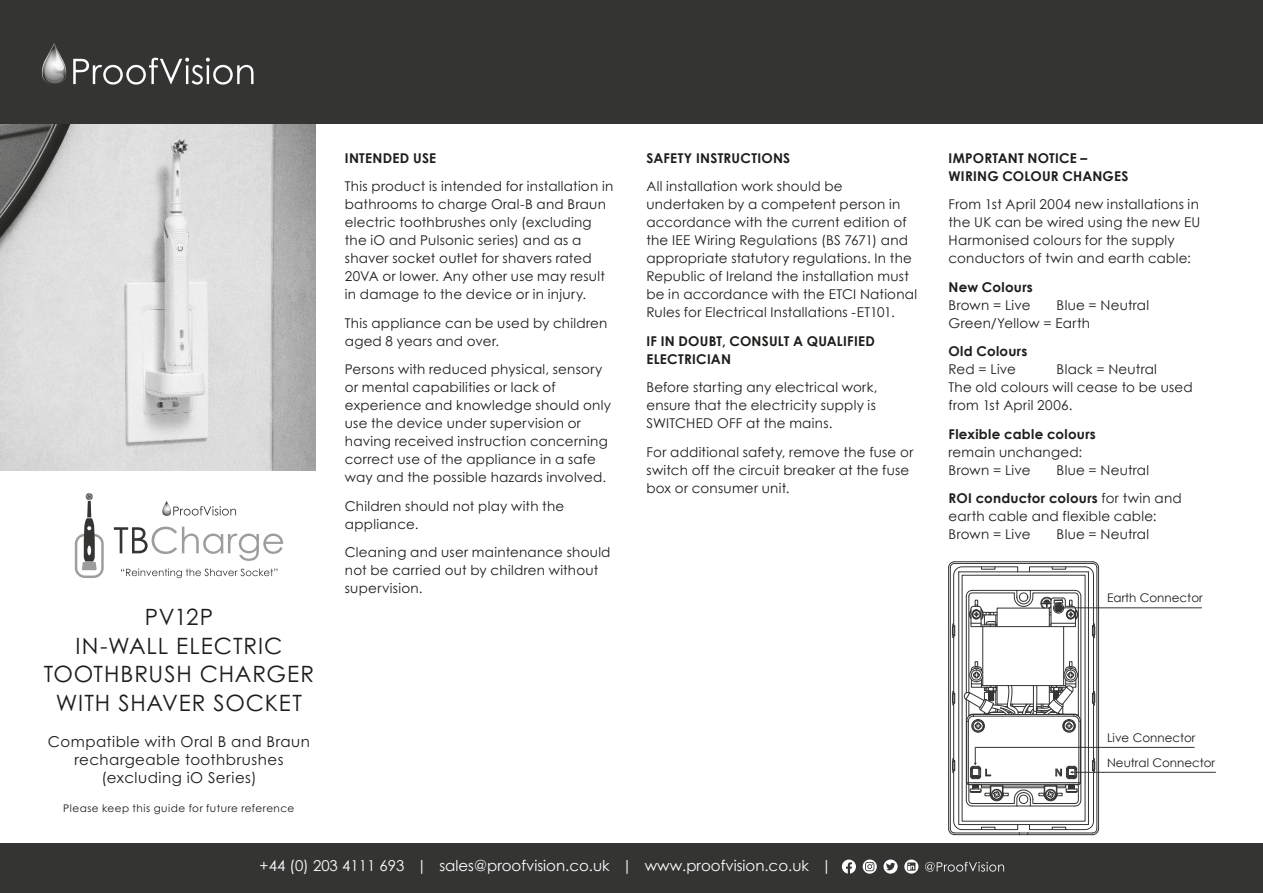
<style>
.page{position:relative;width:1263px;height:893px;background:#fff}
.page>*{position:absolute;margin:0;border:0;box-sizing:border-box;transform-origin:0 0}
.t1{font:22.5px/28.5px "Century Gothic Pro";letter-spacing:.04em;color:#1d1d1b;text-align:center}
.t2{font:15px/18px "Century Gothic Pro";letter-spacing:.035em;color:#1d1d1b;text-align:center}
.t3{font:15px "Century Gothic";color:#fff}
.t4{font:13.5px/18px "Century Gothic";letter-spacing:.015em;color:#1d1d1b}
.t5{font:13.5px/18px "Century Gothic Pro";letter-spacing:.02em;color:#1d1d1b}
.t6{font:700 13.5px/18px "Century Gothic";letter-spacing:.02em;color:#1d1d1b}
.t7{font:11.85px/24.9px "Century Gothic";color:#1d1d1b}
.t8{font:10.5px "Century Gothic Pro";letter-spacing:.045em;color:#1d1d1b}
.s1{font-weight:700}
</style>
<div class="page">
<img style="left:0;top:123px;width:316px;height:348px">
<div style="left:0;top:0;width:1263px;height:123px;background:#343433"></div>
<div style="left:0;top:843px;width:1263px;height:50px;background:#343433"></div>
<hr style="left:1064px;top:607px;width:138px;height:1px;background:#343433">
<hr style="left:1072px;top:772px;width:144px;height:1px;background:#343433">
<hr style="left:975px;top:747px;width:219px;height:1px;background:#343433">
<svg style="left:948px;top:561px;width:151px;height:274px"></svg>
<svg style="left:842px;top:860px;width:14px;height:14px"></svg>
<svg style="left:863px;top:859px;width:14px;height:15px"></svg>
<svg style="left:904px;top:859px;width:14px;height:15px"></svg>
<svg style="left:883px;top:859px;width:15px;height:15px"></svg>
<svg style="left:925px;top:862px;width:79px;height:10px"></svg>
<svg style="left:41px;top:43px;width:212px;height:42px"></svg>
<svg style="left:75px;top:493px;width:29px;height:85px"></svg>
<svg style="left:114px;top:527px;width:169px;height:34px"></svg>
<svg style="left:121px;top:568px;width:156px;height:10px"></svg>
<svg style="left:162px;top:501px;width:74px;height:15px"></svg>
<h1 class="t1" style="left:44px;top:603px;width:272px">PV12P<br>IN-WALL ELECTRIC<br>TOOTHBRUSH CHARGER<br>WITH SHAVER SOCKET</h1>
<p class="t2" style="left:48px;top:732px;width:264px">Compatible with Oral B and Braun rechargeable toothbrushes (excluding iO Series)</p>
<p class="t8" style="left:63px;top:802px;width:233px">Please keep this guide for future reference</p>
<p class="t6" style="left:345px;top:148px;width:93px">INTENDED USE</p>
<p class="t5" style="left:345px;top:177px;width:270px">This product is intended for installation in bathrooms to charge Oral-B and Braun electric toothbrushes only (excluding the iO and Pulsonic series) and as a shaver socket outlet for shavers rated 20VA or lower. Any other use may result in damage to the device or in injury.</p>
<p class="t5" style="left:345px;top:314px;width:264px">This appliance can be used by children aged 8 years and over.</p>
<p class="t5" style="left:345px;top:360px;width:268px">Persons with reduced physical, sensory or mental capabilities or lack of experience and knowledge should only use the device under supervision or having received instruction concerning correct use of the appliance in a safe way and the possible hazards involved.</p>
<p class="t5" style="left:345px;top:497px;width:221px">Children should not play with the appliance.</p>
<p class="t5" style="left:345px;top:543px;width:267px">Cleaning and user maintenance should not be carried out by children without supervision.</p>
<p class="t6" style="left:646px;top:148px;width:145px">SAFETY INSTRUCTIONS</p>
<p class="t4" style="left:646px;top:177px;width:272px">All installation work should be undertaken by a competent person in accordance with the current edition of the IEE Wiring Regulations (BS 7671) and appropriate statutory regulations. In the Republic of Ireland the installation must be in accordance with the ETCI National Rules for Electrical Installations -ET101.</p>
<p class="t6" style="left:646px;top:331px;width:230px">IF IN DOUBT, CONSULT A QUALIFIED<br>ELECTRICIAN</p>
<p class="t4" style="left:646px;top:378px;width:233px">Before starting any electrical work, ensure that the electricity supply is<br>SWITCHED OFF at the mains.</p>
<p class="t4" style="left:646px;top:443px;width:269px">For additional safety, remove the fuse or switch off the circuit breaker at the fuse box or consumer unit.</p>
<p class="t3" style="left:260px;top:856px;width:573px">+44 (0) 203 4111 693 | sales@proofvision.co.uk | www.proofvision.co.uk |</p>
<p class="t6" style="left:948px;top:148px;width:182px">IMPORTANT NOTICE –<br>WIRING COLOUR CHANGES</p>
<p class="t4" style="left:948px;top:195px;width:253px">From 1st April 2004 new installations in the UK can be wired using the new EU Harmonised colours for the supply conductors of twin and earth cable:</p>
<p class="t6" style="left:948px;top:277px;width:86px">New Colours</p>
<p class="t4" style="left:948px;top:295px;width:83px">Brown = Live</p>
<p class="t4" style="left:948px;top:295px;width:202px;text-indent:108px">Blue = Neutral<br>Green/Yellow = Earth</p>
<p class="t6" style="left:948px;top:342px;width:80px">Old Colours</p>
<p class="t4" style="left:948px;top:360px;width:69px">Red = Live</p>
<p class="t4" style="left:948px;top:360px;width:246px;text-indent:108px">Black = Neutral<br>The old colours will cease to be used from 1st April 2006.</p>
<p class="t6" style="left:948px;top:424px;width:149px">Flexible cable colours</p>
<p class="t4" style="left:948px;top:442px;width:135px">remain unchanged:<br>Brown = Live</p>
<p class="t4" style="left:948px;top:455px;width:235px;line-height:28.5px;text-indent:108px">Blue = Neutral<br><span class="s1">ROI conductor colours</span> for twin and</p>
<p class="t4" style="left:948px;top:507px;width:210px">earth cable and flexible cable:<br>Brown = Live</p>
<p class="t4" style="left:1056px;top:525px;width:94px">Blue = Neutral</p>
<p class="t7" style="left:1107px;top:585px;width:97px">Earth Connector</p>
<p class="t7" style="left:1107px;top:725px;width:110px">Live Connector<br>Neutral Connector</p>
</div>
